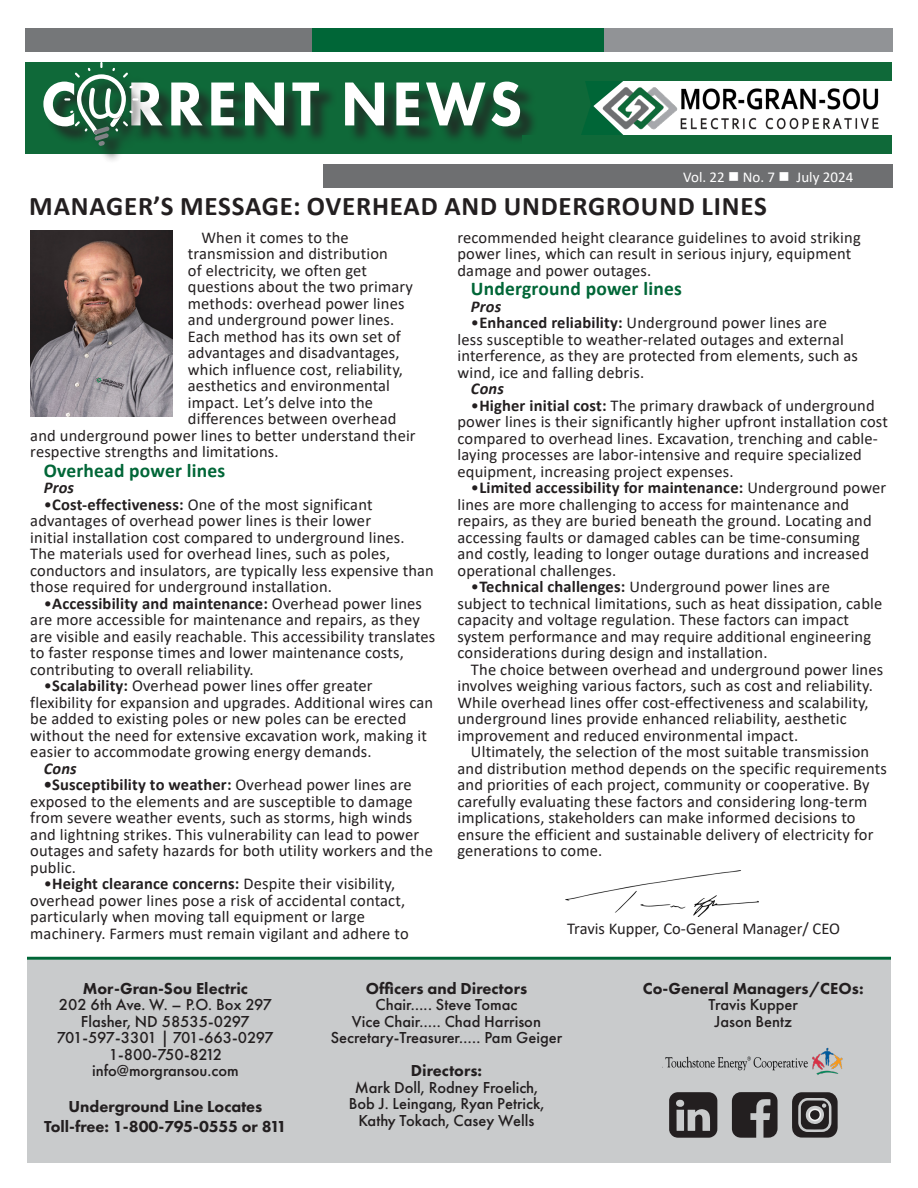
<style>
.page{position:relative;width:918px;height:1188px;background:#fff}
.page>*{position:absolute;margin:0;border:0;box-sizing:border-box;transform-origin:0 0}
.t1{font:800 64.35px "Futura PT";letter-spacing:.06em;color:#fff;scale:.93 1}
.t2{font:700 27px "Calibri";letter-spacing:.03em;color:#231f20}
.t3{font:700 19.5px "Calibri";letter-spacing:.01em;color:#006637}
.t4{font:16.5px/16.5px "Calibri";letter-spacing:.01em;color:#231f20}
.t5{font:500 16.5px/16.5px "Futura PT";color:#231f20;text-align:center}
.t6{font:800 16.5px "Futura PT";color:#231f20}
.t7{font:500 16.5px "Futura PT";letter-spacing:-.035em;color:#231f20}
.t8{font:italic 700 16.5px "Calibri";letter-spacing:.01em;color:#231f20}
.t9{font:15px "Calibri";color:#fff}
.s1{font-weight:700}
</style>
<div class="page">
<div style="left:27px;top:960px;width:864px;height:202px;background:#c9cbcc"></div>
<div style="left:25px;top:62px;width:567px;height:91px;background:#0f6939"></div>
<div style="left:46px;top:84px;width:493px;height:61px;background:#231f20;opacity:.75"></div>
<div style="left:25px;top:28px;width:287px;height:24px;background:#757779"></div>
<div style="left:312px;top:28px;width:292px;height:24px;background:#006637"></div>
<div style="left:604px;top:28px;width:288px;height:24px;background:#919396"></div>
<img style="left:627px;top:87px;width:252px;height:43px">
<div style="left:522px;top:62px;width:369px;height:19px;background:#0f6939"></div>
<svg style="left:581px;top:81px;width:46px;height:54px"></svg>
<div style="left:522px;top:135px;width:369px;height:18px;background:#0f6939"></div>
<div style="left:323px;top:164px;width:569px;height:24px;background:#6e6f71"></div>
<div style="left:68px;top:65px;width:88px;height:99px;background:#231f20;opacity:.75"></div>
<svg style="left:64px;top:62px;width:74px;height:84px"></svg>
<img style="left:93px;top:75px;width:32px;height:33px">
<svg style="left:669px;top:1092px;width:48px;height:46px"></svg>
<svg style="left:732px;top:1092px;width:46px;height:46px"></svg>
<svg style="left:792px;top:1092px;width:46px;height:46px"></svg>
<div style="left:809px;top:1109px;width:11px;height:11px;background:#231f20;border-radius:50%"></div>
<div style="left:809px;top:1109px;width:12px;height:12px;border:2px solid #f2f2f3;border-radius:50%"></div>
<hr style="left:27px;top:957px;width:864px;height:3px;background:#006637">
<img style="left:662px;top:1047px;width:181px;height:28px">
<img style="left:30px;top:230px;width:143px;height:187px">
<img style="left:565px;top:871px;width:194px;height:46px">
<p class="t1" style="left:41px;top:64px;width:519px">C RRENT NEWS</p>
<p class="t9" style="left:683px;top:166px;width:172px">Vol. 22 ■ No. 7 ■ July 2024</p>
<p class="t2" style="left:29px;top:187px;width:739px">MANAGER’S MESSAGE: OVERHEAD AND UNDERGROUND LINES</p>
<p class="t4" style="left:201px;top:229px;width:149px">When it comes to the</p>
<p class="t4" style="left:188px;top:245px;width:202px">transmission and distribution</p>
<p class="t4" style="left:188px;top:262px;width:181px">of electricity, we often get</p>
<p class="t4" style="left:188px;top:278px;width:227px">questions about the two primary</p>
<p class="t4" style="left:188px;top:295px;width:218px">methods: overhead power lines</p>
<p class="t4" style="left:188px;top:311px;width:208px">and underground power lines.</p>
<p class="t4" style="left:188px;top:328px;width:215px">Each method has its own set of</p>
<p class="t4" style="left:188px;top:344px;width:213px">advantages and disadvantages,</p>
<p class="t4" style="left:188px;top:361px;width:217px">which influence cost, reliability,</p>
<p class="t4" style="left:188px;top:377px;width:204px">aesthetics and environmental</p>
<p class="t4" style="left:188px;top:394px;width:187px">impact. Let’s delve into the</p>
<p class="t4" style="left:188px;top:410px;width:210px">differences between overhead</p>
<p class="t4" style="left:30px;top:427px;width:387px">and underground power lines to better understand their</p>
<p class="t4" style="left:30px;top:443px;width:250px">respective strengths and limitations.</p>
<p class="t3" style="left:44px;top:456px;width:183px">Overhead power lines</p>
<p class="t8" style="left:44px;top:476px;width:32px">Pros</p>
<p class="t4" style="left:30px;top:496px;width:405px;text-indent:14px">•<span class="s1">Cost-effectiveness:</span> One of the most significant advantages of overhead power lines is their lower<br>initial installation cost compared to underground lines.<br>The materials used for overhead lines, such as poles, conductors and insulators, are typically less expensive than those required for underground installation.</p>
<p class="t4" style="left:30px;top:595px;width:407px;text-indent:14px">•<span class="s1">Accessibility and maintenance:</span> Overhead power lines are more accessible for maintenance and repairs, as they are visible and easily reachable. This accessibility translates to faster response times and lower maintenance costs, contributing to overall reliability.</p>
<p class="t4" style="left:30px;top:677px;width:404px;text-indent:14px">•<span class="s1">Scalability:</span> Overhead power lines offer greater flexibility for expansion and upgrades. Additional wires can be added to existing poles or new poles can be erected without the need for extensive excavation work, making it easier to accommodate growing energy demands.</p>
<p class="t8" style="left:44px;top:757px;width:34px">Cons</p>
<p class="t4" style="left:30px;top:776px;width:404px;text-indent:14px"><span class="s1">•Susceptibility to weather:</span> Overhead power lines are exposed to the elements and are susceptible to damage from severe weather events, such as storms, high winds and lightning strikes. This vulnerability can lead to power outages and safety hazards for both utility workers and the public.</p>
<p class="t4" style="left:30px;top:875px;width:380px;text-indent:14px">•<span class="s1">Height clearance concerns:</span> Despite their visibility, overhead power lines pose a risk of accidental contact, particularly when moving tall equipment or large machinery. Farmers must remain vigilant and adhere to</p>
<p class="t4" style="left:457px;top:229px;width:405px">recommended height clearance guidelines to avoid striking power lines, which can result in serious injury, equipment damage and power outages.</p>
<p class="t3" style="left:471px;top:275px;width:212px">Underground power lines</p>
<p class="t8" style="left:471px;top:295px;width:32px">Pros</p>
<p class="t4" style="left:457px;top:314px;width:402px;text-indent:14px">•<span class="s1">Enhanced reliability:</span> Underground power lines are<br>less susceptible to weather-related outages and external interference, as they are protected from elements, such as wind, ice and falling debris.</p>
<p class="t8" style="left:471px;top:377px;width:34px">Cons</p>
<p class="t4" style="left:457px;top:397px;width:432px;text-indent:14px">•<span class="s1">Higher initial cost:</span> The primary drawback of underground power lines is their significantly higher upfront installation cost compared to overhead lines. Excavation, trenching and cable&shy;laying processes are labor-intensive and require specialized equipment, increasing project expenses.</p>
<p class="t4" style="left:457px;top:479px;width:430px;text-indent:14px">•<span class="s1">Limited accessibility for maintenance:</span> Underground power lines are more challenging to access for maintenance and repairs, as they are buried beneath the ground. Locating and accessing faults or damaged cables can be time-consuming and costly, leading to longer outage durations and increased operational challenges.</p>
<p class="t4" style="left:457px;top:578px;width:426px;text-indent:14px">•<span class="s1">Technical challenges:</span> Underground power lines are subject to technical limitations, such as heat dissipation, cable capacity and voltage regulation. These factors can impact system performance and may require additional engineering considerations during design and installation.</p>
<p class="t4" style="left:457px;top:661px;width:427px;text-indent:14px">The choice between overhead and underground power lines involves weighing various factors, such as cost and reliability.<br>While overhead lines offer cost-effectiveness and scalability, underground lines provide enhanced reliability, aesthetic improvement and reduced environmental impact.</p>
<p class="t4" style="left:457px;top:743px;width:431px;text-indent:14px">Ultimately, the selection of the most suitable transmission and distribution method depends on the specific requirements and priorities of each project, community or cooperative. By carefully evaluating these factors and considering long-term implications, stakeholders can make informed decisions to ensure the efficient and sustainable delivery of electricity for generations to come.</p>
<p class="t4" style="left:567px;top:920px;width:274px">Travis Kupper, Co-General Manager/ CEO</p>
<p class="t6" style="left:83px;top:978px;width:167px">Mor-Gran-Sou Electric</p>
<p class="t5" style="left:59px;top:996px;width:215px">202 6th Ave. W. – P.O. Box 297</p>
<p class="t5" style="left:81px;top:1013px;width:171px">Flasher, ND 58535‐0297</p>
<p class="t7" style="left:57px;top:1028px;width:219px">701‐597‐3301 | 701‐663‐0297</p>
<p class="t7" style="left:109px;top:1044px;width:115px">1‐800‐750‐8212</p>
<p class="t5" style="left:92px;top:1062px;width:148px">info@morgransou.com</p>
<p class="t6" style="left:68px;top:1096px;width:196px">Underground Line Locates</p>
<p class="t6" style="left:44px;top:1116px;width:244px">Toll‐free: 1‐800‐795‐0555 or 811</p>
<p class="t6" style="left:366px;top:978px;width:163px">Officers and Directors</p>
<p class="t5" style="left:375px;top:996px;width:144px">Chair….. Steve Tomac</p>
<p class="t5" style="left:352px;top:1013px;width:191px">Vice Chair….. Chad Harrison</p>
<p class="t5" style="left:331px;top:1029px;width:233px">Secretary‐Treasurer….. Pam Geiger</p>
<p class="t6" style="left:411px;top:1060px;width:73px">Directors:</p>
<p class="t5" style="left:355px;top:1079px;width:185px">Mark Doll, Rodney Froelich,</p>
<p class="t5" style="left:349px;top:1095px;width:197px">Bob J. Leingang, Ryan Petrick,<br>Kathy Tokach, Casey Wells</p>
<p class="t6" style="left:643px;top:978px;width:222px">Co‐General Managers/CEOs:</p>
<p class="t5" style="left:709px;top:996px;width:91px">Travis Kupper</p>
<p class="t5" style="left:714px;top:1013px;width:79px">Jason Bentz</p>
</div>
